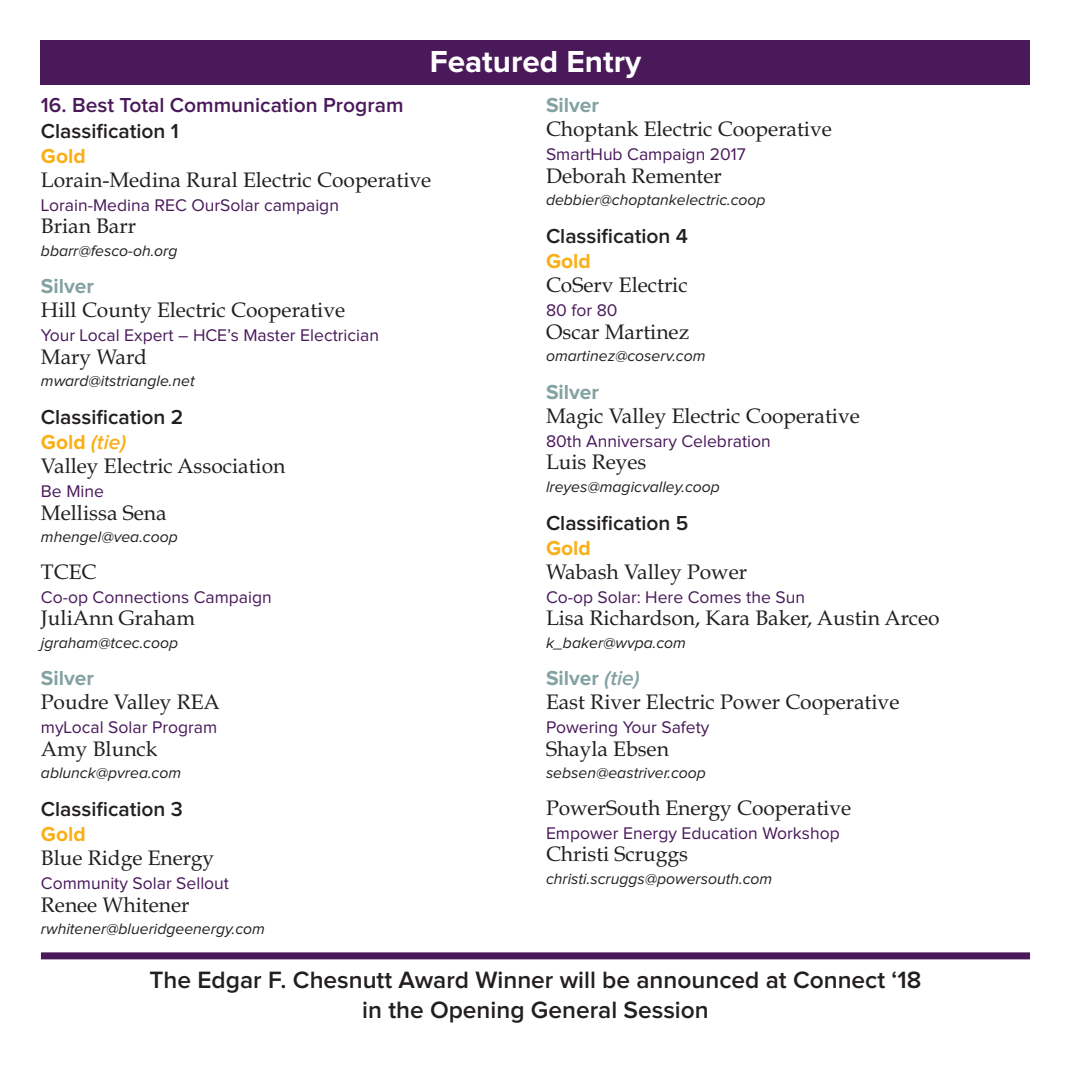
<style>
.page{position:relative;width:1071px;height:1071px;background:#fff}
.page>*{position:absolute;margin:0;border:0;box-sizing:border-box;transform-origin:0 0}
.t1{font:700 31.5px "Proxima Nova";color:#fff}
.t2{font:600 24.5px/29.8px "Proxima Nova";color:#231f20;text-align:center}
.t3{font:21px "Book Antiqua";color:#231f20}
.t4{font:600 21px/25.2px "Proxima Nova";color:#231f20}
.t5{font:700 21px "Proxima Nova";color:#83a2a2}
.t6{font:600 21px "Proxima Nova";color:#49195a}
.t7{font:700 21px "Proxima Nova";color:#faaf18}
.t8{font:17.5px "Proxima Nova";color:#49195a}
.t9{font:italic 15.75px "Proxima Nova";color:#231f20}
.s1{font-weight:700;color:#faaf18}
.s2{font-style:italic;color:#faaf18}
.s3{font-weight:600;font-style:italic}
</style>
<div class="page">
<div style="left:41px;top:41px;width:989px;height:44px;background:#49195a"></div>
<div style="left:41px;top:952px;width:989px;height:7px;background:#49195a"></div>
<h1 class="t1" style="left:430px;top:51px;width:213px">Featured Entry</h1>
<p class="t6" style="left:41px;top:98px;width:364px">16. Best Total Communication Program</p>
<p class="t4" style="left:41px;top:120px;width:139px">Classification 1</p>
<p class="t7" style="left:41px;top:149px;width:46px">Gold</p>
<p class="t3" style="left:41px;top:167px;width:392px">Lorain-Medina Rural Electric Cooperative</p>
<p class="t8" style="left:41px;top:199px;width:300px">Lorain-Medina REC OurSolar campaign</p>
<p class="t3" style="left:41px;top:214px;width:97px">Brian Barr</p>
<p class="t9" style="left:41px;top:245px;width:138px">bbarr@fesco-oh.org</p>
<p class="t5" style="left:41px;top:279px;width:55px">Silver</p>
<p class="t3" style="left:41px;top:298px;width:306px">Hill County Electric Cooperative</p>
<p class="t8" style="left:41px;top:330px;width:340px">Your Local Expert – HCE’s Master Electrician</p>
<p class="t3" style="left:41px;top:344px;width:107px">Mary Ward</p>
<p class="t9" style="left:41px;top:376px;width:155px">mward@itstriangle.net</p>
<p class="t4" style="left:41px;top:406px;width:144px">Classification 2<br><span class="s1">Gold</span> <span class="s2">(tie)</span></p>
<p class="t3" style="left:41px;top:454px;width:246px">Valley Electric Association</p>
<p class="t8" style="left:41px;top:486px;width:64px">Be Mine</p>
<p class="t3" style="left:41px;top:500px;width:127px">Mellissa Sena</p>
<p class="t9" style="left:41px;top:532px;width:138px">mhengel@vea.coop</p>
<p class="t3" style="left:41px;top:559px;width:57px">TCEC</p>
<p class="t8" style="left:41px;top:591px;width:232px">Co-op Connections Campaign</p>
<p class="t3" style="left:41px;top:606px;width:155px">JuliAnn Graham</p>
<p class="t9" style="left:41px;top:637px;width:139px">jgraham@tcec.coop</p>
<p class="t5" style="left:41px;top:671px;width:55px">Silver</p>
<p class="t3" style="left:41px;top:690px;width:181px">Poudre Valley REA</p>
<p class="t8" style="left:41px;top:722px;width:178px">myLocal Solar Program</p>
<p class="t3" style="left:41px;top:736px;width:118px">Amy Blunck</p>
<p class="t9" style="left:41px;top:768px;width:142px">ablunck@pvrea.com</p>
<p class="t4" style="left:41px;top:798px;width:144px">Classification 3</p>
<p class="t7" style="left:41px;top:827px;width:46px">Gold</p>
<p class="t3" style="left:41px;top:846px;width:175px">Blue Ridge Energy</p>
<p class="t8" style="left:41px;top:878px;width:190px">Community Solar Sellout</p>
<p class="t3" style="left:41px;top:892px;width:150px">Renee Whitener</p>
<p class="t9" style="left:41px;top:924px;width:226px">rwhitener@blueridgeenergy.com</p>
<p class="t5" style="left:546px;top:98px;width:55px">Silver</p>
<p class="t3" style="left:546px;top:117px;width:288px">Choptank Electric Cooperative</p>
<p class="t8" style="left:546px;top:149px;width:201px">SmartHub Campaign 2017</p>
<p class="t3" style="left:546px;top:163px;width:177px">Deborah Rementer</p>
<p class="t9" style="left:546px;top:195px;width:221px">debbier@choptankelectric.coop</p>
<p class="t4" style="left:546px;top:225px;width:144px">Classification 4</p>
<p class="t7" style="left:546px;top:254px;width:46px">Gold</p>
<p class="t3" style="left:546px;top:273px;width:143px">CoServ Electric</p>
<p class="t8" style="left:546px;top:304px;width:73px">80 for 80</p>
<p class="t3" style="left:546px;top:319px;width:145px">Oscar Martinez</p>
<p class="t9" style="left:546px;top:351px;width:161px">omartinez@coserv.com</p>
<p class="t5" style="left:546px;top:385px;width:55px">Silver</p>
<p class="t3" style="left:546px;top:403px;width:315px">Magic Valley Electric Cooperative</p>
<p class="t8" style="left:546px;top:435px;width:226px">80th Anniversary Celebration</p>
<p class="t3" style="left:546px;top:450px;width:102px">Luis Reyes</p>
<p class="t9" style="left:546px;top:481px;width:175px">lreyes@magicvalley.coop</p>
<p class="t4" style="left:546px;top:512px;width:144px">Classification 5</p>
<p class="t7" style="left:546px;top:541px;width:46px">Gold</p>
<p class="t3" style="left:546px;top:559px;width:203px">Wabash Valley Power</p>
<p class="t8" style="left:546px;top:591px;width:261px">Co-op Solar: Here Comes the Sun</p>
<p class="t3" style="left:546px;top:606px;width:395px">Lisa Richardson, Kara Baker, Austin Arceo</p>
<p class="t9" style="left:546px;top:637px;width:141px">k_baker@wvpa.com</p>
<p class="t5" style="left:546px;top:671px;width:95px">Silver <span class="s3">(tie)</span></p>
<p class="t3" style="left:546px;top:690px;width:355px">East River Electric Power Cooperative</p>
<p class="t8" style="left:546px;top:722px;width:165px">Powering Your Safety</p>
<p class="t3" style="left:546px;top:736px;width:124px">Shayla Ebsen</p>
<p class="t9" style="left:546px;top:768px;width:161px">sebsen@eastriver.coop</p>
<p class="t3" style="left:546px;top:795px;width:307px">PowerSouth Energy Cooperative</p>
<p class="t8" style="left:546px;top:827px;width:295px">Empower Energy Education Workshop</p>
<p class="t3" style="left:546px;top:842px;width:144px">Christi Scruggs</p>
<p class="t9" style="left:546px;top:873px;width:228px">christi.scruggs@powersouth.com</p>
<p class="t2" style="left:149px;top:968px;width:774px">The Edgar F. Chesnutt Award Winner will be announced at Connect ‘18 in the Opening General Session</p>
</div>
